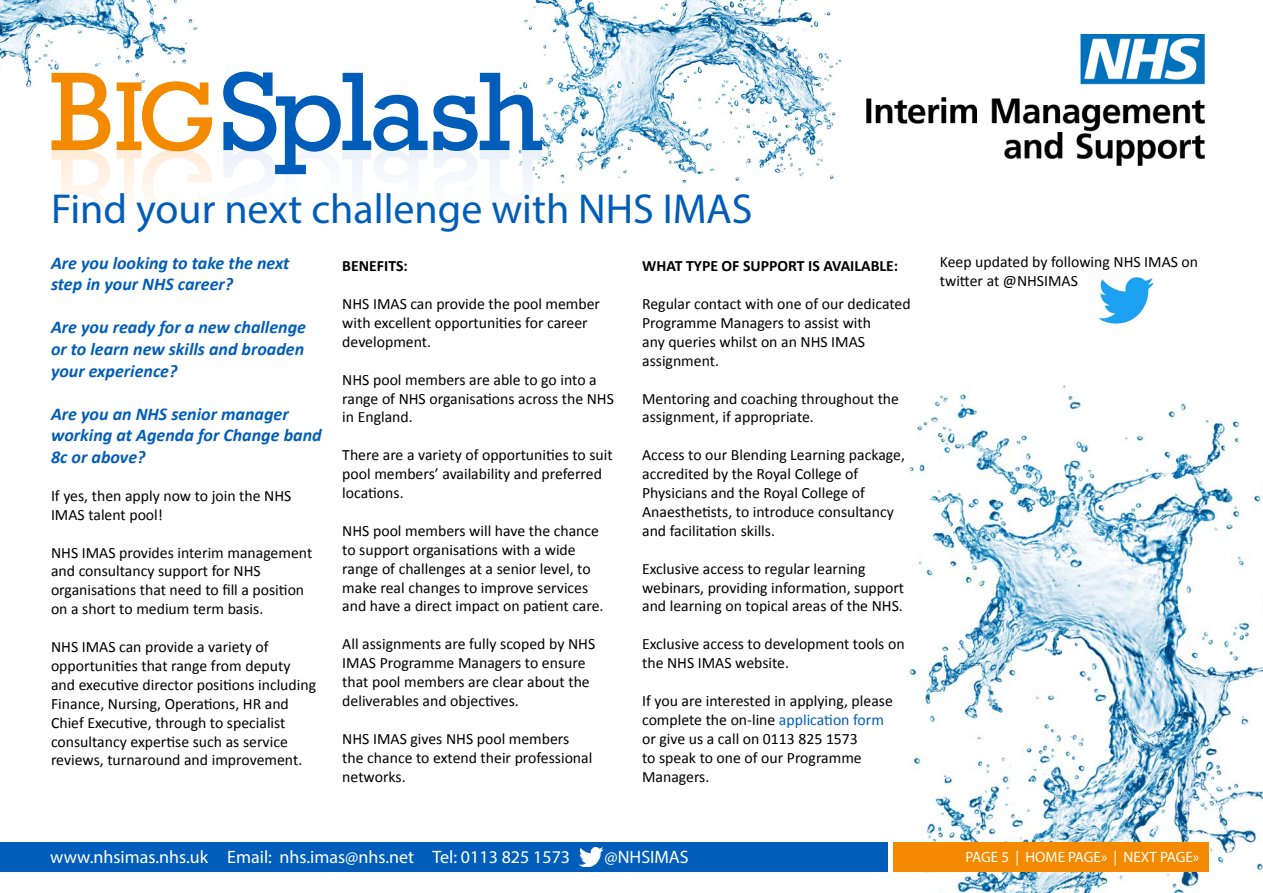
<style>
.page{position:relative;width:1263px;height:893px;background:#fff}
.page>*{position:absolute;margin:0;border:0;box-sizing:border-box;transform-origin:0 0}
.t1{font:113.7px "Rockwell";letter-spacing:-.04em;color:#005db9}
.t2{font:99.6px "Rockwell";color:#f38a00}
.t3{font:42px "Myriad Pro";color:#005db9}
.t4{font:italic 700 18px/21.6px "Calibri";color:#005db9}
.t5{font:18px "Myriad Pro";color:#fff}
.t6{font:15.75px/18.9px "Calibri";color:#000}
.t7{font:700 15.75px "Calibri";color:#000}
.t8{font:15px "Myriad Pro";color:#fff}
.s1{font-size:113.7px}
.s2{color:#005db9}
</style>
<div class="page">
<img style="left:908px;top:386px;width:355px;height:507px">
<img style="left:1098px;top:277px;width:57px;height:47px">
<div style="left:0;top:842px;width:887px;height:30px;background:#005db9"></div>
<div style="left:893px;top:842px;width:316px;height:30px;background:#f38a00"></div>
<img style="left:0;top:0;width:198px;height:88px">
<img style="left:514px;top:0;width:328px;height:185px">
<svg style="left:223px;top:126px;width:204px;height:63px"></svg>
<svg style="left:433px;top:149px;width:109px;height:40px"></svg>
<svg style="left:52px;top:150px;width:58px;height:57px"></svg>
<svg style="left:117px;top:149px;width:95px;height:51px"></svg>
<img style="left:866px;top:34px;width:338px;height:132px">
<img style="left:579px;top:847px;width:24px;height:19px">
<h2 class="t2" style="left:49px;top:59px;width:170px"><span class="s1">B</span>IG</h2>
<h1 class="t1" style="left:220px;top:46px;width:325px">Splash</h1>
<h3 class="t3" style="left:51px;top:183px;width:703px">Find your next challenge with NHS IMAS</h3>
<p class="t4" style="left:51px;top:252px;width:240px">Are you looking to take the next step in your NHS career?</p>
<p class="t4" style="left:51px;top:317px;width:257px;text-align:justify">Are you ready for a new challenge or to learn new skills and broaden your experience?</p>
<p class="t4" style="left:51px;top:403px;width:272px">Are you an NHS senior manager working at Agenda for Change band<br>8c or above?</p>
<p class="t6" style="left:51px;top:486px;width:242px">If yes, then apply now to join the NHS<br>IMAS talent pool!</p>
<p class="t6" style="left:51px;top:543px;width:263px">NHS IMAS provides interim management and consultancy support for NHS organisations that need to fill a position on a short to medium term basis.</p>
<p class="t6" style="left:51px;top:637px;width:267px">NHS IMAS can provide a variety of opportunities that range from deputy and executive director positions including Finance, Nursing, Operations, HR and Chief Executive, through to specialist consultancy expertise such as service reviews, turnaround and improvement.</p>
<p class="t7" style="left:342px;top:256px;width:67px">BENEFITS:</p>
<p class="t6" style="left:342px;top:294px;width:259px">NHS IMAS can provide the pool member with excellent opportunities for career development.</p>
<p class="t6" style="left:342px;top:370px;width:273px">NHS pool members are able to go into a range of NHS organisations across the NHS in England.</p>
<p class="t6" style="left:342px;top:446px;width:272px">There are a variety of opportunities to suit pool members’ availability and preferred locations.</p>
<p class="t6" style="left:342px;top:521px;width:263px">NHS pool members will have the chance to support organisations with a wide range of challenges at a senior level, to make real changes to improve services and have a direct impact on patient care.</p>
<p class="t6" style="left:342px;top:635px;width:254px">All assignments are fully scoped by NHS IMAS Programme Managers to ensure that pool members are clear about the deliverables and objectives.</p>
<p class="t6" style="left:342px;top:729px;width:252px">NHS IMAS gives NHS pool members the chance to extend their professional networks.</p>
<p class="t7" style="left:642px;top:256px;width:258px">WHAT TYPE OF SUPPORT IS AVAILABLE:</p>
<p class="t6" style="left:642px;top:294px;width:270px">Regular contact with one of our dedicated<br>Programme Managers to assist with<br>any queries whilst on an NHS IMAS assignment.</p>
<p class="t6" style="left:642px;top:389px;width:258px">Mentoring and coaching throughout the assignment, if appropriate.</p>
<p class="t6" style="left:642px;top:446px;width:264px">Access to our Blending Learning package, accredited by the Royal College of Physicians and the Royal College of Anaesthetists, to introduce consultancy and facilitation skills.</p>
<p class="t6" style="left:642px;top:559px;width:264px">Exclusive access to regular learning webinars, providing information, support and learning on topical areas of the NHS.</p>
<p class="t6" style="left:642px;top:635px;width:264px">Exclusive access to development tools on the NHS IMAS website.</p>
<p class="t6" style="left:642px;top:691px;width:252px">If you are interested in applying, please complete the on-line <span class="s2">application form </span>or give us a call on 0113 825 1573<br>to speak to one of our Programme<br>Managers.</p>
<p class="t5" style="left:50px;top:846px;width:521px">www.nhsimas.nhs.uk Email: nhs.imas@nhs.net Tel: 0113 825 1573</p>
<p class="t5" style="left:604px;top:846px;width:86px">@NHSIMAS</p>
<p class="t6" style="left:940px;top:252px;width:260px">Keep updated by following NHS IMAS on twitter at @NHSIMAS</p>
<p class="t8" style="left:965px;top:847px;width:235px">PAGE 5 | HOME PAGE» | NEXT PAGE»</p>
</div>
